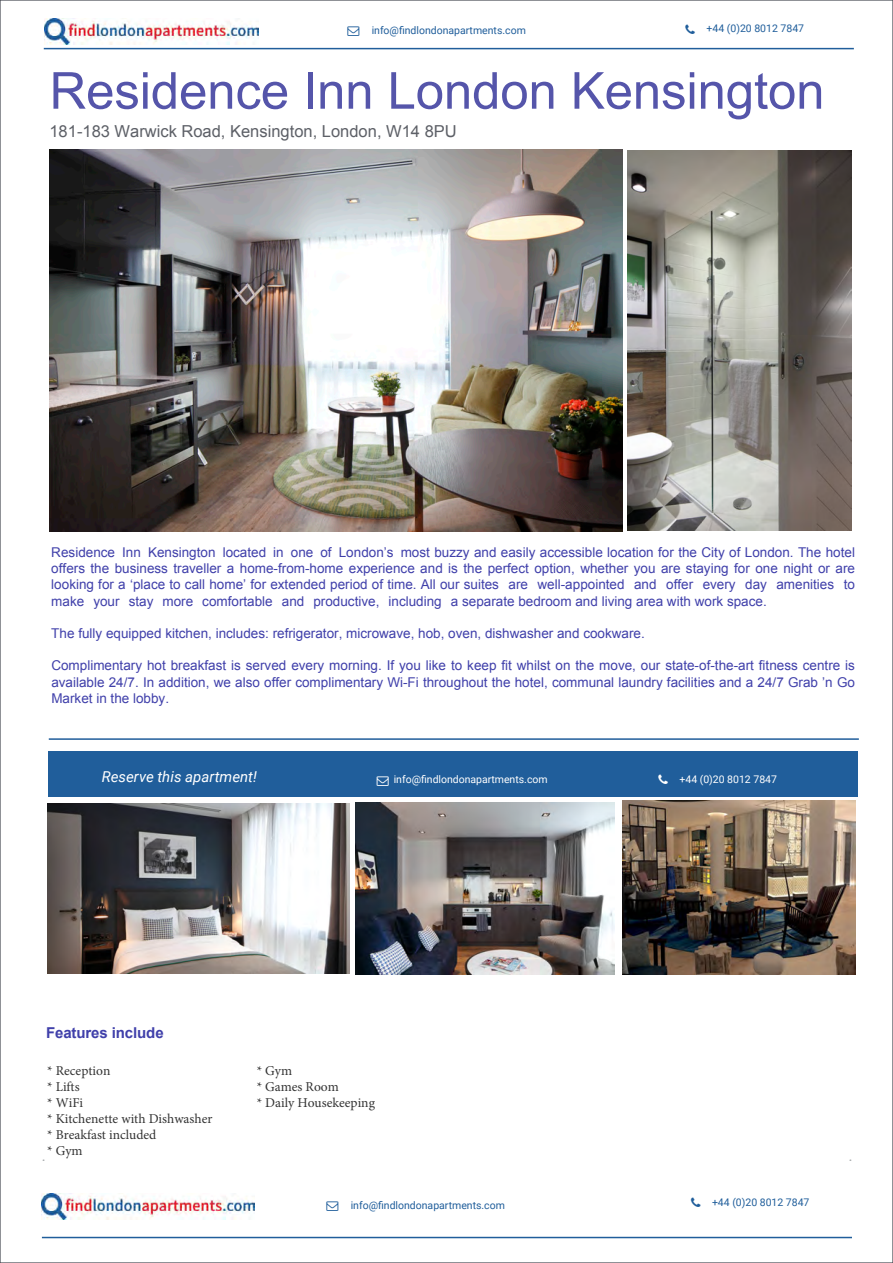
<style>
.page{position:relative;width:893px;height:1263px;background:#fff}
.page>*{position:absolute;margin:0;border:0;box-sizing:border-box;transform-origin:0 0}
.t1{font:51px "Arial";letter-spacing:-.005em;color:#55a}
.t2{font:16.5px "Arial";color:#5d6067}
.t3{font:italic 15px "Roboto";color:#fff}
.t4{font:700 15px "Arial";letter-spacing:-.005em;color:#4040aa}
.t5{font:13.5px/16.2px "Arial";color:#4040aa;text-align:justify}
.t6{font:13.5px/16.2px "Minion Pro";color:#333}
.t7{font:10.5px "Roboto";color:#205e9b}
.t8{font:10.5px "Roboto";color:#fff}
.s1{font-style:inherit}
</style>
<div class="page">
<img style="left:45px;top:19px;width:213px;height:25px">
<hr style="left:49px;top:738px;width:810px;height:2px;background:#205e9b">
<hr style="left:44px;top:48px;width:810px;height:1px;background:#205e9b">
<div style="left:48px;top:751px;width:809px;height:45px;background:#205e9b"></div>
<img style="left:41px;top:1193px;width:214px;height:26px">
<hr style="left:42px;top:1237px;width:810px;height:1px;background:#205e9b">
<img style="left:49px;top:150px;width:574px;height:382px">
<img style="left:627px;top:151px;width:225px;height:379px">
<img style="left:47px;top:803px;width:303px;height:170px">
<img style="left:356px;top:802px;width:258px;height:173px">
<img style="left:623px;top:801px;width:233px;height:174px">
<p class="t7" style="left:372px;top:24px;width:156px">info@findlondonapartments.com</p>
<p class="t7" style="left:707px;top:22px;width:99px">+44 (0)20 8012 7847</p>
<p class="t1" style="left:49px;top:57px;width:777px">Residence Inn London <span class="s1">Kensington</span></p>
<p class="t2" style="left:49px;top:121px;width:409px">181<span class="s1">-183</span> Warwick Road, <span class="s1">Kensington,</span> London, W14 8PU</p>
<p class="t5" style="left:51px;top:544px;width:805px">Residence Inn <span class="s1">Kensington</span> located in one of London’s most buzzy and easily accessible location for the City of London. The hotel offers the business traveller a home-from-home experience and is the perfect option, whether you are staying for one night or are looking for a ‘place to call home’ for extended period of time. All our suites are well-appointed and offer every day amenities to make your stay more comfortable and productive, including a separate bedroom and living area with work space.</p>
<p class="t5" style="left:51px;top:625px;width:595px">The fully equipped kitchen, includes: refrigerator, microwave, hob, oven, dishwasher and cookware.</p>
<p class="t5" style="left:51px;top:658px;width:805px">Complimentary hot breakfast is served every morning. If you like to keep fit whilst on the move, our state-of-the-art fitness centre is available 24/7. In addition, we also offer complimentary Wi-Fi throughout the hotel, communal laundry facilities and a 24/7 Grab ’n Go Market in the lobby.</p>
<p class="t3" style="left:102px;top:768px;width:157px">Reserve this apartment!</p>
<p class="t8" style="left:394px;top:773px;width:155px">info@findlondonapartments.com</p>
<p class="t4" style="left:46px;top:1022px;width:119px">Features include</p>
<p class="t6" style="left:47px;top:1062px;width:167px">* Reception<br>* Lifts<br>* WiFi<br>* Kitchenette with Dishwasher * Breakfast included<br>* Gym</p>
<p class="t6" style="left:257px;top:1062px;width:120px">* Gym<br>* Games Room<br>* Daily Housekeeping</p>
<p class="t8" style="left:679px;top:773px;width:99px">+44 (0)20 8012 7847</p>
<p class="t7" style="left:351px;top:1199px;width:156px">info@findlondonapartments.com</p>
<p class="t7" style="left:712px;top:1196px;width:99px">+44 (0)20 8012 7847</p>
</div>
